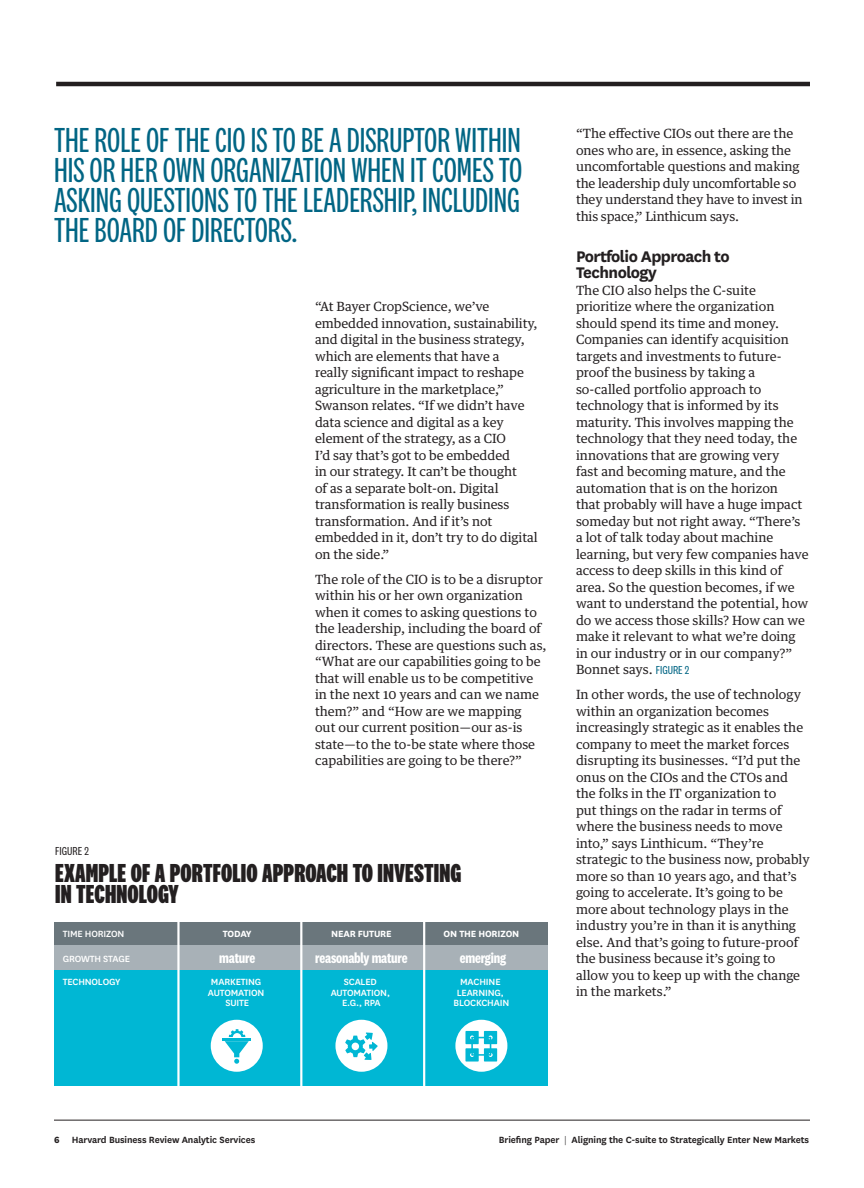
<style>
.page{position:relative;width:864px;height:1188px;background:#fff}
.page>*{position:absolute;margin:0;border:0;box-sizing:border-box;transform-origin:0 0}
.t1{font:36px/30px "National 2 Compressed";color:#016584;text-align:justify}
.t2{font:800 27px/21px "National 2 Compressed";letter-spacing:.005em;color:#231f20}
.t3{font:700 18px/16.5px "National HBR";letter-spacing:-.03em;color:#231f20}
.t4{font:700 15px "National 2 Condensed";letter-spacing:-.015em;color:#fff}
.t5{font:12.75px/16.5px "Guardian Text Egyp HBR";color:#231f20}
.t6{font:12px "National 2 Condensed";color:#231f20}
.t7{font:500 10.5px/10.5px "National HBR";letter-spacing:-.015em;color:#fff;text-align:center}
.t8{font:600 10.5px "National HBR";letter-spacing:-.01em;color:#231f20}
.t9{font:700 10.5px "National HBR";letter-spacing:-.015em;color:#fff}
.s1{font-family:"National 2 Condensed";font-size:12px;color:#016584}
.s2{font-weight:800}
.s3{font-weight:300}
</style>
<div class="page">
<hr style="left:56px;top:82px;width:754px;height:4px;background:#231f20">
<hr style="left:54px;top:1120px;width:756px;height:1px;background:#231f20">
<div style="left:54px;top:970px;width:494px;height:116px;background:#00b7d4"></div>
<div style="left:54px;top:923px;width:494px;height:22px;background:#6a767c"></div>
<div style="left:54px;top:945px;width:494px;height:25px;background:#a8b1b7"></div>
<hr style="left:300px;top:916px;width:2px;height:170px;background:#fff">
<hr style="left:177px;top:916px;width:3px;height:170px;background:#fff">
<div style="left:455px;top:1020px;width:52px;height:52px;background:#fff;border-radius:50%"></div>
<div style="left:465px;top:1031px;width:14px;height:13px;background:#00b7d4"></div>
<div style="left:484px;top:1031px;width:13px;height:13px;background:#00b7d4"></div>
<div style="left:465px;top:1048px;width:14px;height:14px;background:#00b7d4"></div>
<div style="left:484px;top:1048px;width:13px;height:14px;background:#00b7d4"></div>
<svg style="left:470px;top:1036px;width:23px;height:21px"></svg>
<div style="left:335px;top:1020px;width:52px;height:52px;background:#fff;border-radius:50%"></div>
<svg style="left:345px;top:1033px;width:33px;height:27px"></svg>
<div style="left:211px;top:1020px;width:52px;height:52px;background:#fff;border-radius:50%"></div>
<hr style="left:223px;top:1038px;width:28px;height:3px;background:#00b7d4">
<svg style="left:225px;top:1029px;width:24px;height:35px"></svg>
<hr style="left:423px;top:916px;width:2px;height:170px;background:#fff">
<h1 class="t1" style="left:54px;top:125px;width:470px">THE ROLE OF THE CIO IS TO BE A DISRUPTOR WITHIN HIS OR HER OWN ORGANIZATION WHEN IT COMES TO ASKING QUESTIONS TO THE LEADERSHIP, INCLUDING THE BOARD OF DIRECTORS.</h1>
<p class="t5" style="left:315px;top:297px;width:224px">“At Bayer CropScience, we’ve embedded innovation, sustainability, and digital in the business strategy, which are elements that have a<br>really significant impact to reshape agriculture in the marketplace,”<br>Swanson relates. “If we didn’t have data science and digital as a key element of the strategy, as a CIO<br>I’d say that’s got to be embedded<br>in our strategy. It can’t be thought<br>of as a separate bolt-on. Digital transformation is really business transformation. And if it’s not embedded in it, don’t try to do digital on the side.”</p>
<p class="t5" style="left:315px;top:569px;width:233px">The role of the CIO is to be a disruptor within his or her own organization when it comes to asking questions to the leadership, including the board of directors. These are questions such as, “What are our capabilities going to be that will enable us to be competitive in the next 10 years and can we name them?” and “How are we mapping<br>out our current position—our as-is state—to the to-be state where those capabilities are going to be there?”</p>
<p class="t6" style="left:55px;top:845px;width:35px">FIGURE 2</p>
<h2 class="t2" style="left:55px;top:862px;width:407px">EXAMPLE OF A PORTFOLIO APPROACH TO INVESTING<br>IN TECHNOLOGY</h2>
<p class="t7" style="left:63px;top:928px;width:63px">TIME HORIZON</p>
<p class="t7" style="left:63px;top:953px;width:69px">GROWTH STAGE</p>
<p class="t7" style="left:63px;top:976px;width:59px">TECHNOLOGY</p>
<p class="t9" style="left:223px;top:926px;width:30px">TODAY</p>
<p class="t9" style="left:444px;top:926px;width:77px">ON THE HORIZON</p>
<p class="t9" style="left:331px;top:926px;width:62px">NEAR FUTURE</p>
<p class="t4" style="left:219px;top:949px;width:37px">mature</p>
<p class="t4" style="left:315px;top:949px;width:94px">reasonably mature</p>
<p class="t4" style="left:460px;top:949px;width:48px">emerging</p>
<p class="t7" style="left:331px;top:976px;width:61px">SCALED<br>AUTOMATION,<br>E.G., RPA</p>
<p class="t7" style="left:208px;top:976px;width:58px">MARKETING<br>AUTOMATION<br>SUITE</p>
<p class="t7" style="left:454px;top:976px;width:57px">MACHINE<br>LEARNING,<br>BLOCKCHAIN</p>
<p class="t5" style="left:576px;top:124px;width:228px">“The effective CIOs out there are the ones who are, in essence, asking the uncomfortable questions and making the leadership duly uncomfortable so they understand they have to invest in this space,” Linthicum says.</p>
<h3 class="t3" style="left:576px;top:247px;width:155px">Portfolio Approach to<br>Technology</h3>
<p class="t5" style="left:576px;top:281px;width:234px">The CIO also helps the C-suite prioritize where the organization should spend its time and money.<br>Companies can identify acquisition targets and investments to future&shy;proof the business by taking a so-called portfolio approach to technology that is informed by its maturity. This involves mapping the technology that they need today, the innovations that are growing very<br>fast and becoming mature, and the automation that is on the horizon<br>that probably will have a huge impact someday but not right away. “There’s a lot of talk today about machine learning, but very few companies have access to deep skills in this kind of area. So the question becomes, if we want to understand the potential, how do we access those skills? How can we make it relevant to what we’re doing in our industry or in our company?” Bonnet says. <span class="s1">FIGURE 2</span></p>
<p class="t5" style="left:576px;top:685px;width:235px">In other words, the use of technology within an organization becomes increasingly strategic as it enables the company to meet the market forces disrupting its businesses. “I’d put the onus on the CIOs and the CTOs and the folks in the IT organization to<br>put things on the radar in terms of where the business needs to move into,” says Linthicum. “They’re strategic to the business now, probably more so than 10 years ago, and that’s going to accelerate. It’s going to be more about technology plays in the industry you’re in than it is anything else. And that’s going to future-proof the business because it’s going to allow you to keep up with the change in the markets.”</p>
<p class="t8" style="left:54px;top:1133px;width:203px"><span class="s2">6</span> Harvard Business Review Analytic Services</p>
<p class="t8" style="left:499px;top:1133px;width:312px">Briefing Paper <span class="s3">|</span> Aligning the C-suite to Strategically Enter New Markets</p>
</div>
